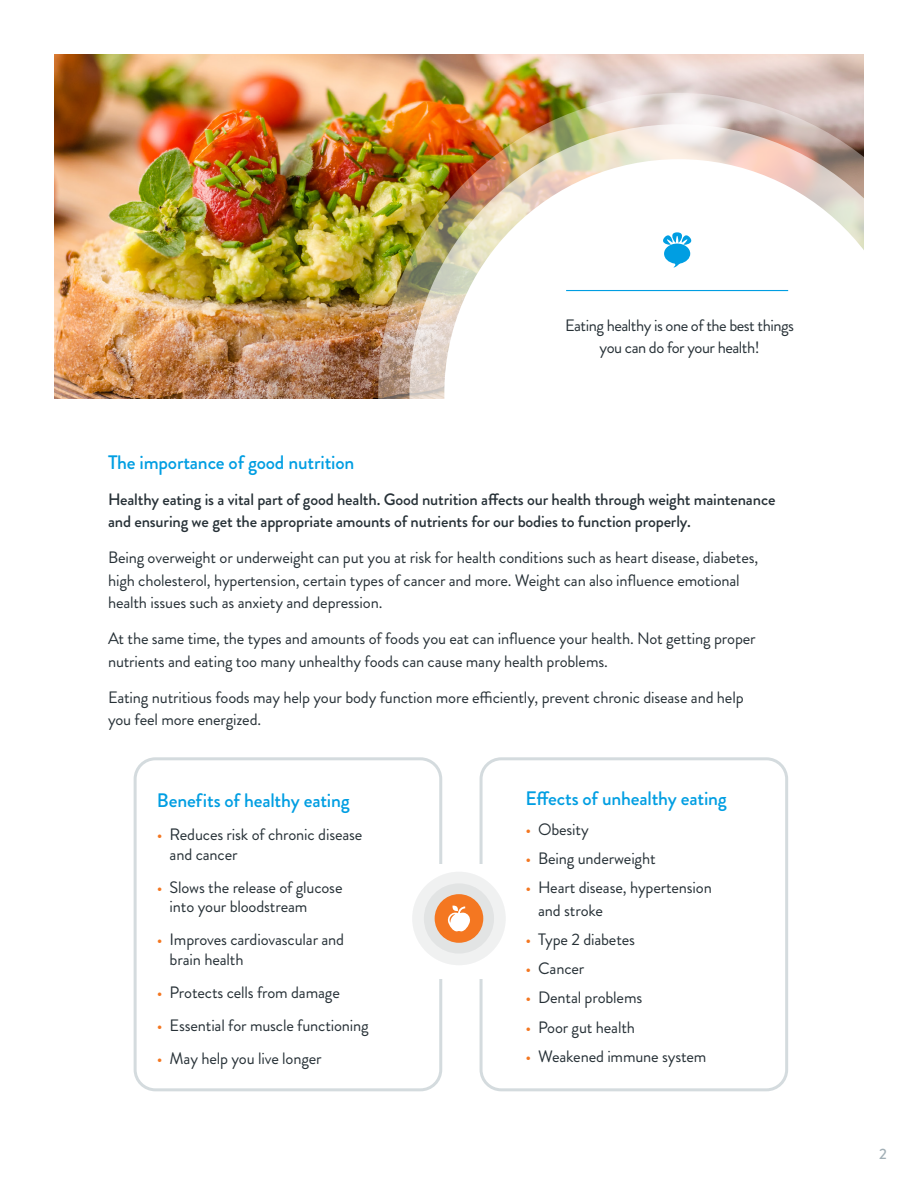
<style>
.page{position:relative;width:918px;height:1188px;background:#fff}
.page>*{position:absolute;margin:0;border:0;box-sizing:border-box;transform-origin:0 0}
.t1{font:500 19.5px "Brandon Grotesque";letter-spacing:-.01em;color:#009ee2}
.t2{font:16.5px/22.5px "Brandon Grotesque";letter-spacing:-.01em;color:#273137}
.t3{font:500 16.5px/22.5px "Brandon Grotesque";letter-spacing:-.01em;color:#273137}
.t4{font:16.5px/22.5px "Brandon Grotesque";letter-spacing:-.03em;color:#273137;text-align:center}
.t5{font:500 15px "Brandon Grotesque";color:#a2afb6}
.s1{color:#f47721}
</style>
<div class="page">
<div style="left:134px;top:757px;width:308px;height:334px;border:3px solid #d4dbde;border-radius:20px"></div>
<div style="left:480px;top:757px;width:308px;height:334px;border:3px solid #d4dbde;border-radius:20px"></div>
<div style="left:412px;top:864px;width:94px;height:114px;background:#fff"></div>
<img style="left:54px;top:55px;width:810px;height:343px">
<img style="left:378px;top:93px;width:486px;height:306px">
<img style="left:409px;top:124px;width:455px;height:275px">
<svg style="left:444px;top:159px;width:420px;height:240px"></svg>
<hr style="left:566px;top:290px;width:222px;height:1px;background:#009ee2">
<div style="left:412px;top:872px;width:94px;height:93px;background:#f0f1f1;border-radius:50%"></div>
<div style="left:424px;top:883px;width:70px;height:71px;background:#e2e4e4;border-radius:50%"></div>
<div style="left:435px;top:894px;width:48px;height:49px;background:#f47721;border-radius:50%"></div>
<svg style="left:447px;top:905px;width:23px;height:27px"></svg>
<svg style="left:660px;top:232px;width:34px;height:36px"></svg>
<p class="t4" style="left:565px;top:314px;width:230px">Eating healthy is one of the best things you can do for your health!</p>
<p class="t1" style="left:108px;top:449px;width:248px">The importance of good nutrition</p>
<p class="t3" style="left:108px;top:488px;width:669px">Healthy eating is a vital part of good health. Good nutrition affects our health through weight maintenance and ensuring we get the appropriate amounts of nutrients for our bodies to function properly.</p>
<p class="t2" style="left:108px;top:547px;width:652px">Being overweight or underweight can put you at risk for health conditions such as heart disease, diabetes, high cholesterol, hypertension, certain types of cancer and more. Weight can also influence emotional health issues such as anxiety and depression.</p>
<p class="t2" style="left:108px;top:628px;width:649px">At the same time, the types and amounts of foods you eat can influence your health. Not getting proper nutrients and eating too many unhealthy foods can cause many health problems.</p>
<p class="t2" style="left:108px;top:686px;width:637px">Eating nutritious foods may help your body function more efficiently, prevent chronic disease and help you feel more energized.</p>
<p class="t1" style="left:157px;top:787px;width:194px">Benefits of healthy eating</p>
<p class="t2" style="left:170px;top:825px;width:194px;line-height:19.5px;text-indent:-13px"><span class="s1">•</span> Reduces risk of chronic disease and cancer</p>
<p class="t2" style="left:170px;top:878px;width:174px;line-height:19.5px;text-indent:-13px"><span class="s1">•</span> Slows the release of glucose into your bloodstream</p>
<p class="t2" style="left:170px;top:930px;width:176px;line-height:19.5px;text-indent:-13px"><span class="s1">•</span> Improves cardiovascular and brain health</p>
<p class="t2" style="left:157px;top:981px;width:184px"><span class="s1">•</span> Protects cells from damage</p>
<p class="t2" style="left:157px;top:1014px;width:213px"><span class="s1">•</span> Essential for muscle functioning</p>
<p class="t2" style="left:157px;top:1047px;width:166px"><span class="s1">•</span> May help you live longer</p>
<p class="t1" style="left:526px;top:785px;width:203px">Effects of unhealthy eating</p>
<p class="t2" style="left:526px;top:818px;width:65px"><span class="s1">•</span> Obesity</p>
<p class="t2" style="left:526px;top:847px;width:132px"><span class="s1">•</span> Being underweight</p>
<p class="t2" style="left:538px;top:876px;width:175px;text-indent:-13px"><span class="s1">•</span> Heart disease, hypertension and stroke</p>
<p class="t2" style="left:526px;top:928px;width:111px"><span class="s1">•</span> Type 2 diabetes</p>
<p class="t2" style="left:526px;top:957px;width:60px"><span class="s1">•</span> Cancer</p>
<p class="t2" style="left:526px;top:987px;width:118px"><span class="s1">•</span> Dental problems</p>
<p class="t2" style="left:526px;top:1016px;width:111px"><span class="s1">•</span> Poor gut health</p>
<p class="t2" style="left:526px;top:1045px;width:183px"><span class="s1">•</span> Weakened immune system</p>
<p class="t5" style="left:879px;top:1143px;width:9px">2</p>
</div>
